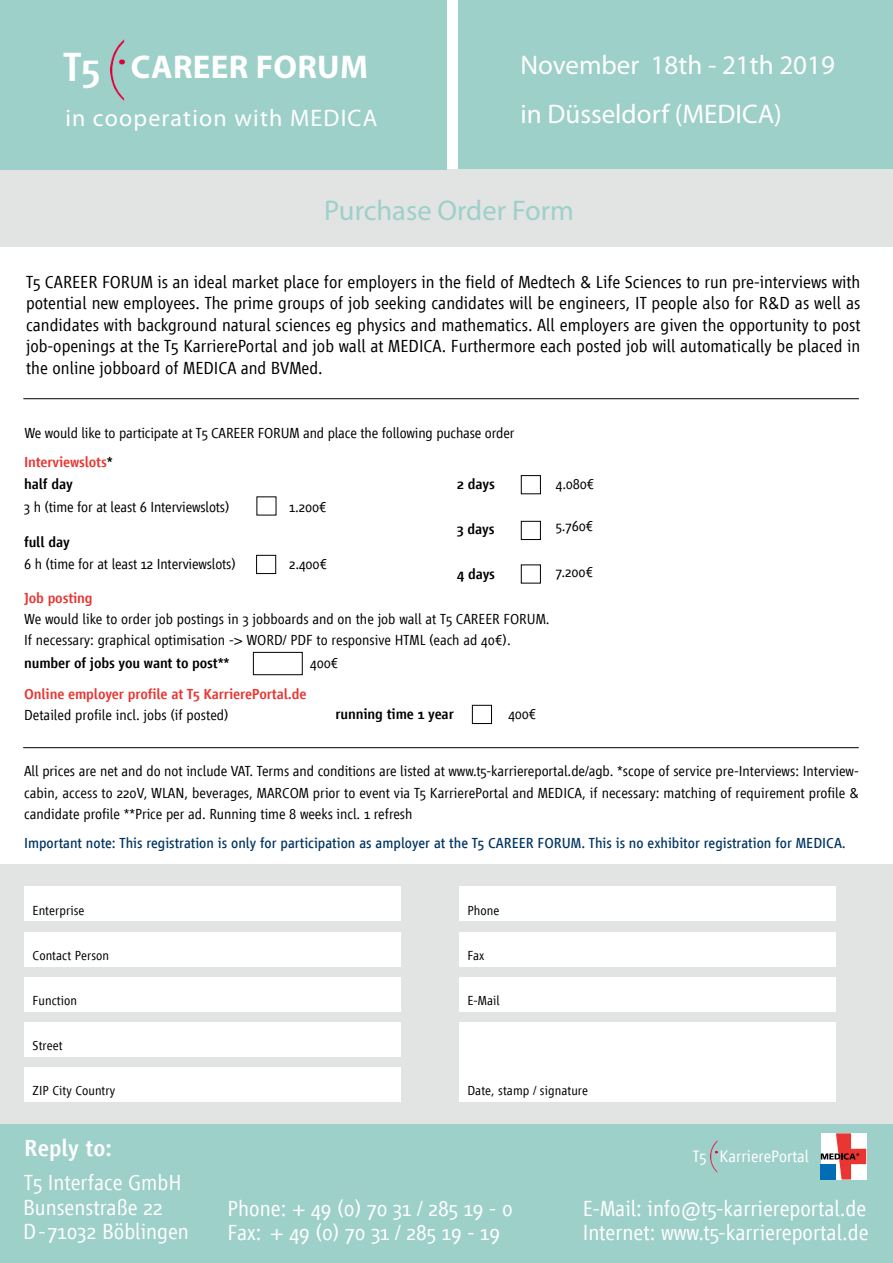
<style>
.page{position:relative;width:893px;height:1263px;background:#fff}
.page>*{position:absolute;margin:0;border:0;box-sizing:border-box;transform-origin:0 0}
.t1{font:700 33px "Myriad Pro";letter-spacing:.01em;color:#fff}
.t2{font:28.5px "Myriad Pro";color:#9dd0c9}
.t3{font:27px/49.5px "Myriad Pro";color:#fff}
.t4{font:24px "Myriad Pro";letter-spacing:.05em;color:#fff}
.t5{font:24px "Vialog LT Medium Os F";color:#fff}
.t6{font:22.5px/24px "Vialog LT Light Os F";color:#fff}
.t7{font:18px/21.6px "Vialog LT Light Os F";color:#000;text-align:justify}
.t8{font:17.1px "Vialog LT Light Os F";color:#fff}
.t9{font:15px/21.6px "Vialog LT Light Os F";letter-spacing:-.005em;color:#000;text-align:justify}
.t10{font:15px "Vialog LT Regular Os F";color:#003460}
.t11{font:15px "Vialog LT Medium Os F";letter-spacing:-.01em;color:#000}
.t12{font:15px "Vialog LT Medium Os F";letter-spacing:-.01em;color:#e93632}
.t13{font:13.5px "Vialog LT Light Os F";letter-spacing:.005em;color:#000}
.s1{font-family:"Vialog LT Medium Os F";font-weight:400;font-size:42px}
.s2{color:#000}
</style>
<div class="page">
<div style="left:459px;top:0;width:434px;height:169px;background:#9dd0c9"></div>
<div style="left:0;top:169px;width:893px;height:78px;background:#e2e3e3"></div>
<div style="left:0;top:864px;width:893px;height:261px;background:#e2e3e3"></div>
<div style="left:24px;top:887px;width:376px;height:34px;background:#fff"></div>
<div style="left:459px;top:887px;width:376px;height:34px;background:#fff"></div>
<div style="left:24px;top:1068px;width:376px;height:34px;background:#fff"></div>
<div style="left:459px;top:1024px;width:376px;height:78px;background:#fff"></div>
<div style="left:24px;top:1022px;width:376px;height:34px;background:#fff"></div>
<div style="left:459px;top:1022px;width:376px;height:34px;background:#fff"></div>
<div style="left:24px;top:977px;width:376px;height:34px;background:#fff"></div>
<div style="left:459px;top:977px;width:376px;height:34px;background:#fff"></div>
<div style="left:24px;top:932px;width:376px;height:34px;background:#fff"></div>
<div style="left:459px;top:932px;width:376px;height:34px;background:#fff"></div>
<div style="left:0;top:1125px;width:893px;height:138px;background:#9dd0c9"></div>
<hr style="left:23px;top:398px;width:836px;height:1px;background:#000">
<div style="left:0;top:0;width:446px;height:169px;background:#9dd0c9"></div>
<img style="left:710px;top:1141px;width:7px;height:31px">
<img style="left:111px;top:39px;width:14px;height:62px">
<svg style="left:821px;top:1133px;width:45px;height:46px;background:#cb989e"></svg>
<div style="left:253px;top:652px;width:50px;height:23px;border:1px solid #000"></div>
<div style="left:472px;top:705px;width:20px;height:19px;border:1px solid #000"></div>
<div style="left:256px;top:555px;width:20px;height:19px;border:1px solid #000"></div>
<div style="left:521px;top:475px;width:20px;height:19px;border:1px solid #000"></div>
<div style="left:521px;top:521px;width:20px;height:19px;border:1px solid #000"></div>
<div style="left:521px;top:564px;width:20px;height:19px;border:1px solid #000"></div>
<hr style="left:23px;top:747px;width:836px;height:1px;background:#000">
<h1 class="t1" style="left:63px;top:46px;width:306px"><span class="s1">T5</span> CAREER FORUM</h1>
<h3 class="t4" style="left:65px;top:103px;width:314px">in cooperation with MEDICA</h3>
<h3 class="t3" style="left:520px;top:40px;width:316px">November 18th - 21th 2019 in Düsseldorf (MEDICA)</h3>
<h2 class="t2" style="left:324px;top:193px;width:251px">Purchase Order Form</h2>
<p class="t7" style="left:26px;top:271px;width:836px">T5 CAREER FORUM is an ideal market place for employers in the field of Medtech &amp; Life Sciences to run pre-interviews with potential new employees. The prime groups of job seeking candidates will be engineers, IT people also for R&amp;D as well as candidates with background natural sciences eg physics and mathematics. All employers are given the opportunity to post job-openings at the T5 KarrierePortal and job wall at MEDICA. Furthermore each posted job will automatically be placed in the online jobboard of MEDICA and BVMed.</p>
<p class="t9" style="left:24px;top:422px;width:491px">We would like to participate at T5 CAREER FORUM and place the following puchase order</p>
<p class="t12" style="left:24px;top:453px;width:90px">Interviewslots<span class="s2">*</span></p>
<p class="t11" style="left:24px;top:476px;width:50px">half day</p>
<p class="t9" style="left:24px;top:496px;width:207px">3 h (time for at least 6 Interviewslots)</p>
<p class="t11" style="left:24px;top:533px;width:47px">full day</p>
<p class="t9" style="left:24px;top:553px;width:213px">6 h (time for at least 12 Interviewslots)</p>
<p class="t9" style="left:289px;top:497px;width:39px">1.200€</p>
<p class="t9" style="left:289px;top:553px;width:40px">2.400€</p>
<p class="t11" style="left:457px;top:476px;width:39px">2 days</p>
<p class="t11" style="left:457px;top:521px;width:39px">3 days</p>
<p class="t11" style="left:457px;top:566px;width:39px">4 days</p>
<p class="t9" style="left:556px;top:473px;width:40px">4.080€</p>
<p class="t9" style="left:556px;top:515px;width:39px">5.760€</p>
<p class="t9" style="left:556px;top:561px;width:39px">7.200€</p>
<p class="t12" style="left:24px;top:590px;width:70px">Job posting</p>
<p class="t9" style="left:24px;top:609px;width:527px;line-height:21px">We would like to order job postings in 3 jobboards and on the job wall at T5 CAREER FORUM.<br>If necessary: graphical optimisation -&gt; WORD/ PDF to responsive HTML (each ad 40€).</p>
<p class="t11" style="left:24px;top:654px;width:207px">number of jobs you want to post**</p>
<p class="t9" style="left:310px;top:652px;width:30px">400€</p>
<p class="t12" style="left:24px;top:686px;width:284px">Online employer profile at T5 KarrierePortal.de</p>
<p class="t9" style="left:24px;top:704px;width:206px">Detailed profile incl. jobs (if posted)</p>
<p class="t11" style="left:335px;top:705px;width:120px">running time 1 year</p>
<p class="t9" style="left:508px;top:703px;width:30px">400€</p>
<p class="t9" style="left:24px;top:760px;width:836px">All prices are net and do not include VAT. Terms and conditions are listed at www.t5-karriereportal.de/agb. *scope of service pre-Interviews: Interview&shy;cabin, access to 220V, WLAN, beverages, MARCOM prior to event via T5 KarrierePortal and MEDICA, if necessary: matching of requirement profile &amp; candidate profile **Price per ad. Running time 8 weeks incl. 1 refresh</p>
<p class="t10" style="left:24px;top:835px;width:823px">Important note: This registration is only for participation as amployer at the T5 CAREER FORUM. This is no exhibitor registration for MEDICA.</p>
<p class="t13" style="left:33px;top:903px;width:53px">Enterprise</p>
<p class="t13" style="left:33px;top:948px;width:78px">Contact Person</p>
<p class="t13" style="left:33px;top:993px;width:46px">Function</p>
<p class="t13" style="left:33px;top:1038px;width:31px">Street</p>
<p class="t13" style="left:33px;top:1083px;width:84px">ZIP City Country</p>
<h3 class="t5" style="left:24px;top:1135px;width:89px">Reply to:</h3>
<h3 class="t6" style="left:24px;top:1171px;width:159px">T5 Interface GmbH</h3>
<h3 class="t6" style="left:23px;top:1196px;width:168px">Bunsenstraße 22<br>D-71032 Böblingen</h3>
<p class="t13" style="left:467px;top:903px;width:34px">Phone</p>
<p class="t13" style="left:467px;top:948px;width:19px">Fax</p>
<p class="t13" style="left:467px;top:993px;width:34px">E-Mail</p>
<p class="t13" style="left:467px;top:1083px;width:122px">Date, stamp / signature</p>
<p class="t8" style="left:693px;top:1147px;width:118px">T5 KarrierePortal</p>
<h3 class="t6" style="left:228px;top:1196px;width:287px">Phone: + 49 (0) 70 31 / 285 19 - 0<br>Fax: + 49 (0) 70 31 / 285 19 - 19</h3>
<h3 class="t6" style="left:583px;top:1196px;width:287px">E-Mail: info@t5-karriereportal.de<br>Internet: www.t5-karriereportal.de</h3>
</div>
